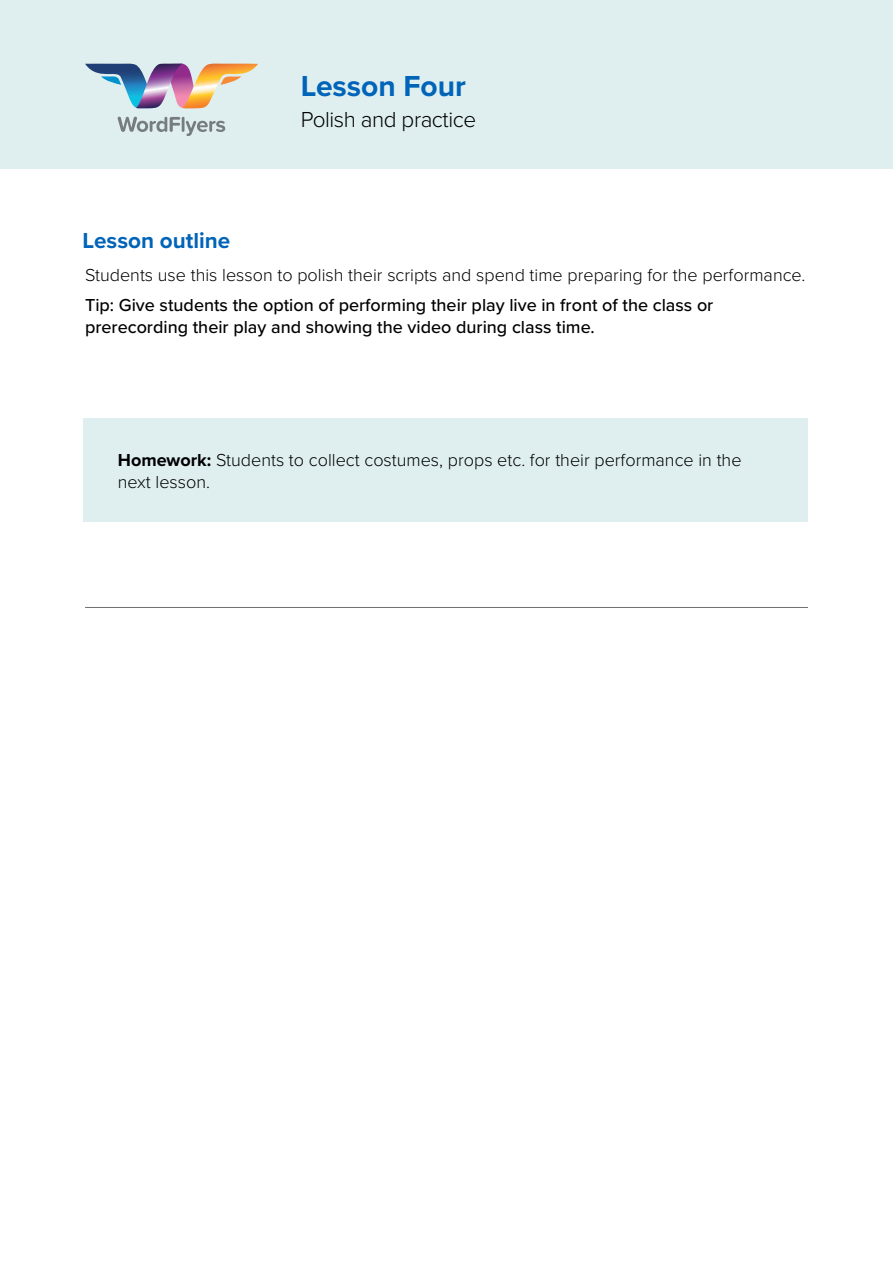
<style>
.page{position:relative;width:893px;height:1263px;background:#fff}
.page>*{position:absolute;margin:0;border:0;box-sizing:border-box;transform-origin:0 0}
.t1{font:700 30px "Proxima Nova";color:#0064b8}
.t2{font:300 22.5px "Proxima Nova";letter-spacing:-.02em;color:#000}
.t3{font:700 22.5px "Proxima Nova";color:#0064b8}
.t4{font:300 18px/21.6px "Proxima Nova";color:#000}
.t5{font:500 18px/21.6px "Proxima Nova";color:#000}
.s1{font-weight:700}
</style>
<div class="page">
<div style="left:0;top:0;width:893px;height:169px;background:#dfefef"></div>
<hr style="left:85px;top:607px;width:723px;height:1px;background:#6e7171">
<div style="left:84px;top:418px;width:724px;height:104px;background:#dfefef"></div>
<img style="left:85px;top:64px;width:173px;height:45px">
<svg style="left:118px;top:117px;width:62px;height:15px"></svg>
<hr style="left:182px;top:117px;width:3px;height:15px;background:#767c80">
<svg style="left:186px;top:121px;width:39px;height:15px"></svg>
<h1 class="t1" style="left:301px;top:64px;width:167px">Lesson Four</h1>
<p class="t2" style="left:301px;top:103px;width:177px">Polish and practice</p>
<p class="t3" style="left:83px;top:223px;width:149px">Lesson outline</p>
<p class="t4" style="left:85px;top:263px;width:722px">Students use this lesson to polish their scripts and spend time preparing for the performance.</p>
<p class="t5" style="left:85px;top:294px;width:630px">Tip: Give students the option of performing their play live in front of the class or prerecording their play and showing the video during class time.</p>
<p class="t4" style="left:118px;top:448px;width:625px"><span class="s1">Homework:</span> Students to collect costumes, props etc. for their performance in the next lesson.</p>
</div>
